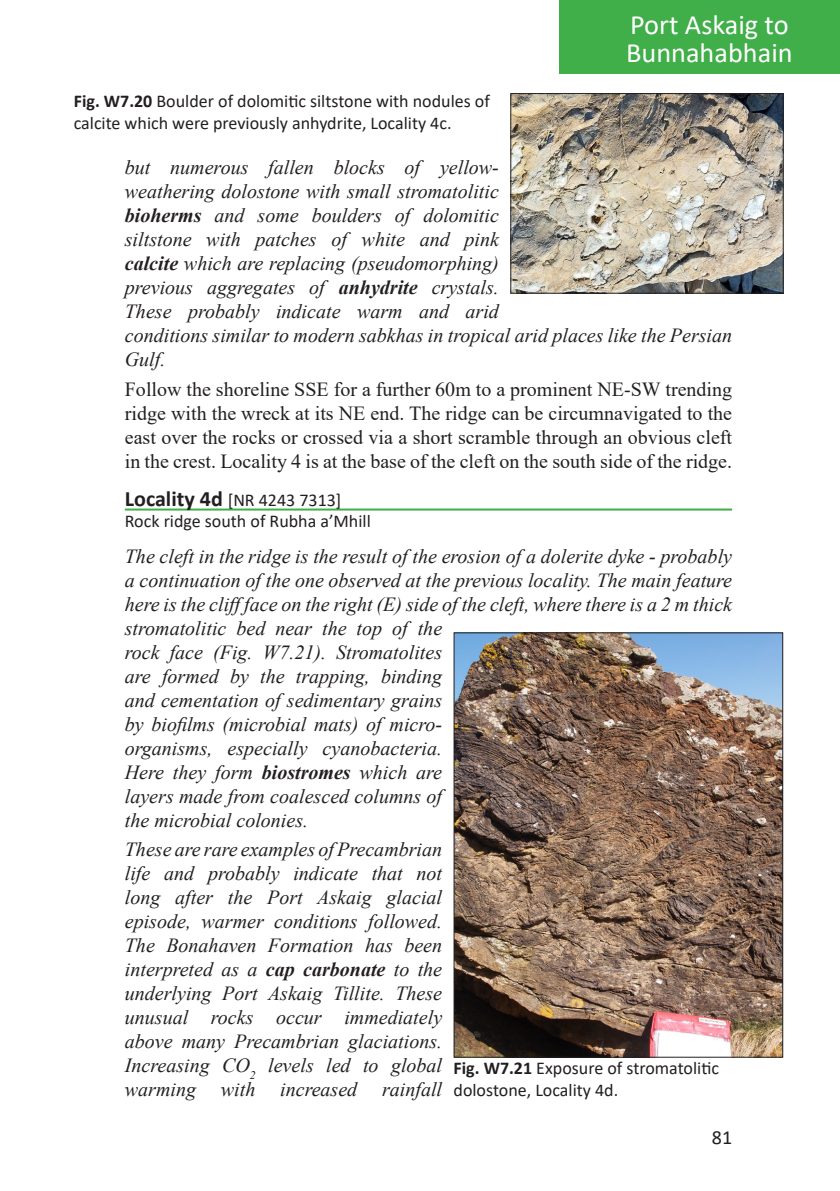
<style>
.page{position:relative;width:840px;height:1191px;background:#fff}
.page>*{position:absolute;margin:0;border:0;box-sizing:border-box;transform-origin:0 0}
.t1{font:28px/28px "Calibri";color:#fff}
.t2{font:italic 20px/24px "Times New Roman";color:#231f20}
.t3{font:20px/24px "Times New Roman";color:#231f20;text-align:justify}
.t4{font:20px "Calibri";color:#231f20}
.t5{font:18px/21.6px "Calibri";color:#231f20}
.s1{font-weight:700}
.s2{font-weight:700;font-size:22px}
</style>
<div class="page">
<div style="left:558px;top:0;width:281px;height:74px;background:#40ae49"></div>
<hr style="left:125px;top:508px;width:606px;height:2px;background:#40ae49">
<img style="left:512px;top:95px;width:269px;height:197px">
<div style="left:510px;top:93px;width:273px;height:201px;border:1px solid #231f20"></div>
<img style="left:455px;top:634px;width:325px;height:421px">
<div style="left:453px;top:632px;width:329px;height:425px;border:1px solid #231f20"></div>
<p class="t5" style="left:74px;top:90px;width:417px"><span class="s1">Fig. W7.20</span> Boulder of dolomitic siltstone with nodules of calcite which were previously anhydrite, Locality 4c.</p>
<h1 class="t1" style="left:625px;top:10px;width:168px">Port Askaig to<br>Bunnahabhain</h1>
<p class="t2" style="left:125px;top:155px;width:608px">but numerous fallen blocks of yellow-<br>weathering dolostone with small stromatolitic<br><span class="s1">bioherms</span> and some boulders of dolomitic<br>siltstone with patches of white and pink<br><span class="s1">calcite</span> which are replacing (pseudomorphing)<br>previous aggregates of <span class="s1">anhydrite</span> crystals.<br>These probably indicate warm and arid<br>conditions similar to modern sabkhas in tropical arid places like the Persian Gulf.</p>
<p class="t3" style="left:125px;top:376px;width:608px">Follow the shoreline SSE for a further 60m to a prominent NE-SW trending ridge with the wreck at its NE end. The ridge can be circumnavigated to the east over the rocks or crossed via a short scramble through an obvious cleft in the crest. Locality 4 is at the base of the cleft on the south side of the ridge.</p>
<p class="t5" style="left:125px;top:488px;width:218px"><span class="s2">Locality 4d</span> [NR 4243 7313]</p>
<p class="t5" style="left:125px;top:510px;width:247px">Rock ridge south of Rubha a’Mhill</p>
<p class="t2" style="left:125px;top:543px;width:608px">The cleft in the ridge is the result of the erosion of a dolerite dyke - probably a continuation of the one observed at the previous locality. The main feature here is the cliffface on the right (E) side of the cleft, where there is a 2 m thick stromatolitic bed near the top of the<br>rock face (Fig. W7.21). Stromatolites<br>are formed by the trapping, binding<br>and cementation of sedimentary grains<br>by biofilms (microbial mats) of micro-<br>organisms, especially cyanobacteria.<br>Here they form <span class="s1">biostromes</span> which are<br>layers made from coalesced columns of<br>the microbial colonies.</p>
<p class="t2" style="left:125px;top:837px;width:319px;text-align:justify">These are rare examples of Precambrian life and probably indicate that not long after the Port Askaig glacial episode, warmer conditions followed.<br>The Bonahaven Formation has been interpreted as a <span class="s1">cap carbonate</span> to the underlying Port Askaig Tillite. These unusual rocks occur immediately above many Precambrian glaciations.<br>Increasing CO<sub>2</sub> levels led to global warming with increased rainfall</p>
<p class="t5" style="left:453px;top:1056px;width:267px"><span class="s1">Fig. W7.21</span> Exposure of stromatolitic dolostone, Locality 4d.</p>
<p class="t4" style="left:711px;top:1123px;width:22px">81</p>
</div>
